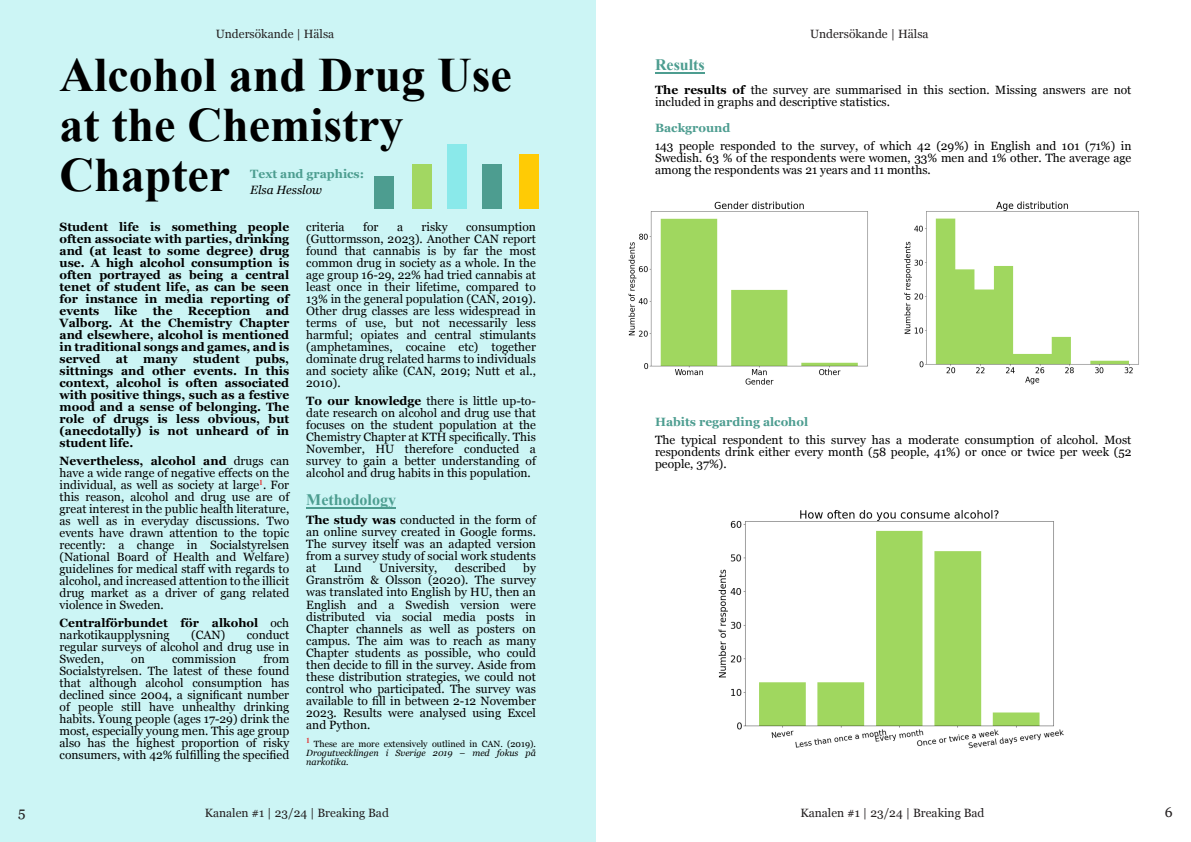
<style>
.page{position:relative;width:1191px;height:842px;background:#fff}
.page>*{position:absolute;margin:0;border:0;box-sizing:border-box;transform-origin:0 0}
.t1{font:700 48px/50px "Times New Roman";color:#000}
.t2{font:700 16px "Times New Roman";color:#4d9d90}
.t3{font:14px "Georgia";color:#231f20}
.t4{font:12px/12px "Georgia";color:#000;text-align:justify}
.t5{font:700 12px/12px "Georgia";color:#000;text-align:justify}
.t6{font:12px "Georgia";color:#231f20}
.t7{font:700 12px "Georgia";color:#4d9d90}
.t8{font:italic 12px "Georgia";color:#000}
.t9{font:italic 9px/9px "Georgia";color:#000;text-align:justify}
.s1{font-weight:700}
.s2{font-weight:400}
.s3{font-style:normal}
</style>
<div class="page">
<div style="left:0;top:0;width:595px;height:842px;background:#ccf5f5"></div>
<hr style="left:306px;top:507px;width:90px;height:2px;background:#4d9d90">
<div style="left:412px;top:164px;width:19px;height:44px;background:#a2d762"></div>
<div style="left:447px;top:144px;width:19px;height:64px;background:#8ae9ea"></div>
<div style="left:482px;top:164px;width:19px;height:44px;background:#4d9d90"></div>
<div style="left:520px;top:154px;width:19px;height:54px;background:#ffcb05"></div>
<div style="left:374px;top:176px;width:20px;height:32px;background:#4d9d90"></div>
<hr style="left:655px;top:72px;width:50px;height:1px;background:#4d9d90">
<img style="left:718px;top:510px;width:346px;height:239px">
<img style="left:904px;top:201px;width:235px;height:184px">
<img style="left:628px;top:201px;width:240px;height:184px">
<p class="t6" style="left:216px;top:29px;width:120px">Undersökande | Hälsa</p>
<h1 class="t1" style="left:60px;top:55px;width:454px">Alcohol and Drug Use at the Chemistry<br>Chapter</h1>
<p class="t7" style="left:250px;top:169px;width:115px">Text and graphics:</p>
<p class="t8" style="left:250px;top:185px;width:73px">Elsa Hesslow</p>
<p class="t5" style="left:60px;top:222px;width:231px">Student life is something people often associate with parties, drinking and (at least to some degree) drug use. A high alcohol consumption is often portrayed as being a central tenet of student life, as can be seen for instance in media reporting of events</p>
<p class="t5" style="left:60px;top:306px;width:231px;text-indent:206px">and Valborg. At the Chemistry Chapter and elsewhere, alcohol is mentioned in traditional songs and games, and is served</p>
<p class="t5" style="left:115px;top:306px;width:24px">like</p>
<p class="t5" style="left:153px;top:306px;width:21px">the</p>
<p class="t5" style="left:188px;top:306px;width:64px">Reception</p>
<p class="t5" style="left:60px;top:354px;width:231px;text-indent:196px">pubs, sittnings and other events. In this context, alcohol is often associated with positive things, such as a festive mood and a sense of belonging. The role of drugs is less obvious, but (anecdotally) is not unheard of in student life.</p>
<p class="t4" style="left:60px;top:456px;width:231px"><span class="s1">Nevertheless, alcohol and</span> drugs can have a wide range of negative effects on the individual, as well as society at large<sup>1</sup>. For this reason, alcohol and drug use are of great interest in the public health literature, as well as in everyday discussions. Two events have drawn attention to the topic recently: a change in Socialstyrelsen (National Board of Health and Welfare) guidelines for medical staff with regards to alcohol, and increased attention to the illicit drug market as a driver of gang related violence in Sweden.</p>
<p class="t5" style="left:60px;top:618px;width:231px">Centralförbundet för alkohol <span class="s2">och narkotikaupplysning</span></p>
<p class="t5" style="left:116px;top:354px;width:13px">at</p>
<p class="t5" style="left:143px;top:354px;width:36px">many</p>
<p class="t5" style="left:193px;top:354px;width:48px">student</p>
<p class="t4" style="left:60px;top:630px;width:231px;text-indent:187px">conduct regular surveys of alcohol and drug use in Sweden,</p>
<p class="t4" style="left:191px;top:630px;width:35px">(CAN)</p>
<p class="t4" style="left:60px;top:654px;width:231px;text-indent:204px">from Socialstyrelsen. The latest of these found that although alcohol consumption has declined since 2004, a significant number of people still have unhealthy drinking habits. Young people (ages 17-29) drink the most, especially young men. This age group also has the highest proportion of risky consumers, with 42% fulfilling the specified</p>
<p class="t4" style="left:131px;top:654px;width:15px">on</p>
<p class="t4" style="left:172px;top:654px;width:66px">commission</p>
<p class="t4" style="left:306px;top:222px;width:40px">criteria</p>
<p class="t4" style="left:363px;top:222px;width:17px">for</p>
<p class="t4" style="left:397px;top:222px;width:8px">a</p>
<p class="t4" style="left:421px;top:222px;width:27px">risky</p>
<p class="t4" style="left:306px;top:222px;width:231px;text-indent:160px">consumption (Guttormsson, 2023). Another CAN report found that cannabis is by far the most common drug in society as a whole. In the age group 16-29, 22% had tried cannabis at least once in their lifetime, compared to 13% in the general population (CAN, 2019).<br>Other drug classes are less widespread in terms of use, but not necessarily less harmful; opiates and central stimulants (amphetamines, cocaine etc) together dominate drug related harms to individuals and society alike (CAN, 2019; Nutt et al., 2010).</p>
<p class="t4" style="left:306px;top:396px;width:231px"><span class="s1">To our knowledge</span> there is little up-to&shy;date research on alcohol and drug use that focuses on the student population at the Chemistry Chapter at KTH specifically. This November, HU therefore conducted a survey to gain a better understanding of alcohol and drug habits in this population.</p>
<h2 class="t2" style="left:306px;top:495px;width:91px">Methodology</h2>
<p class="t4" style="left:306px;top:515px;width:231px"><span class="s1">The study was</span> conducted in the form of an online survey created in Google forms.<br>The survey itself was an adapted version from a survey study of social work students at</p>
<p class="t4" style="left:306px;top:563px;width:231px;text-indent:217px">by Granström &amp; Olsson (2020). The survey was translated into English by HU, then an English and a Swedish version were distributed via social media posts in Chapter channels as well as posters on campus. The aim was to reach as many Chapter students as possible, who could then decide to fill in the survey. Aside from these distribution strategies, we could not control who participated. The survey was available to fill in between 2-12 November 2023. Results were analysed using Excel and Python.</p>
<p class="t9" style="left:306px;top:739px;width:231px"><sup>1</sup> <span class="s3">These are more extensively outlined in CAN. (2019).<br></span>Drogutvecklingen i Sverige 2019 – med fokus på narkotika.</p>
<p class="t4" style="left:334px;top:563px;width:30px">Lund</p>
<p class="t4" style="left:379px;top:563px;width:60px">University,</p>
<p class="t4" style="left:455px;top:563px;width:53px">described</p>
<p class="t3" style="left:18px;top:806px;width:9px">5</p>
<p class="t6" style="left:205px;top:808px;width:186px">Kanalen #1 | 23/24 | Breaking Bad</p>
<p class="t6" style="left:810px;top:28px;width:120px">Undersökande | Hälsa</p>
<h2 class="t2" style="left:655px;top:59px;width:51px">Results</h2>
<p class="t4" style="left:655px;top:85px;width:478px"><span class="s1">The results of</span> the survey are summarised in this section. Missing answers are not included in graphs and descriptive statistics.</p>
<p class="t7" style="left:655px;top:123px;width:77px">Background</p>
<p class="t4" style="left:655px;top:141px;width:478px">143 people responded to the survey, of which 42 (29%) in English and 101 (71%) in Swedish. 63 % of the respondents were women, 33% men and 1% other. The average age among the respondents was 21 years and 11 months.</p>
<p class="t7" style="left:655px;top:417px;width:155px">Habits regarding alcohol</p>
<p class="t4" style="left:655px;top:435px;width:478px">The typical respondent to this survey has a moderate consumption of alcohol. Most respondents drink either every month (58 people, 41%) or once or twice per week (52 people, 37%).</p>
<p class="t6" style="left:800px;top:808px;width:186px">Kanalen #1 | 23/24 | Breaking Bad</p>
<p class="t3" style="left:1164px;top:806px;width:9px">6</p>
</div>
